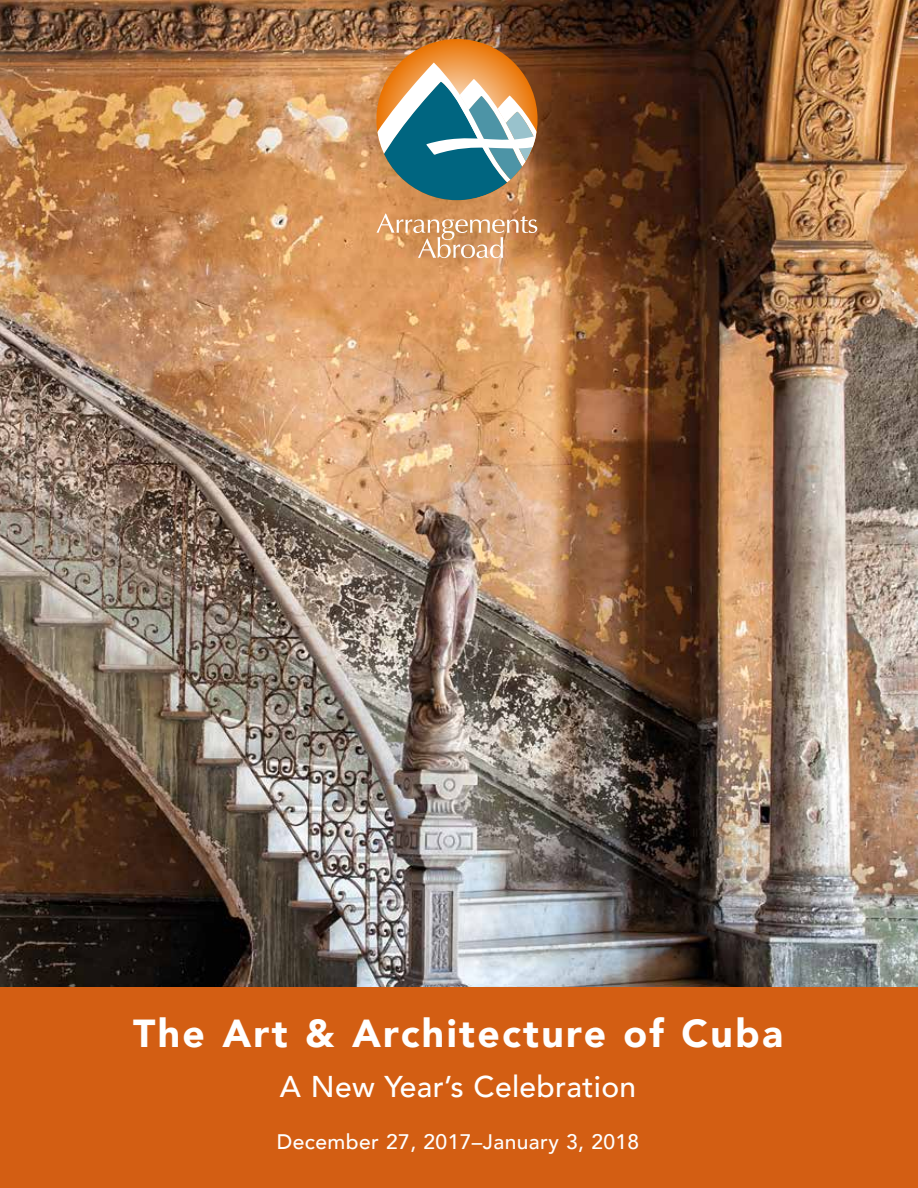
<style>
.page{position:relative;width:918px;height:1188px;background:#fff}
.page>*{position:absolute;margin:0;border:0;box-sizing:border-box;transform-origin:0 0}
.t1{font:900 39px "Avenir";letter-spacing:.06em;color:#fff}
.t2{font:500 30px "Avenir";letter-spacing:.01em;color:#fff}
.t3{font:500 21px "Avenir";letter-spacing:.02em;color:#fff}
</style>
<div class="page">
<img style="left:0;top:0;width:918px;height:987px">
<div style="left:0;top:987px;width:918px;height:201px;background:#d35e13"></div>
<svg style="left:373px;top:39px;width:168px;height:165px"></svg>
<svg style="left:376px;top:214px;width:161px;height:44px"></svg>
<h1 class="t1" style="left:133px;top:1000px;width:651px">The Art &amp; Architecture of Cuba</h1>
<h2 class="t2" style="left:280px;top:1060px;width:358px">A New Year’s Celebration</h2>
<p class="t3" style="left:277px;top:1123px;width:364px">December 27, 2017–January 3, 2018</p>
</div>
